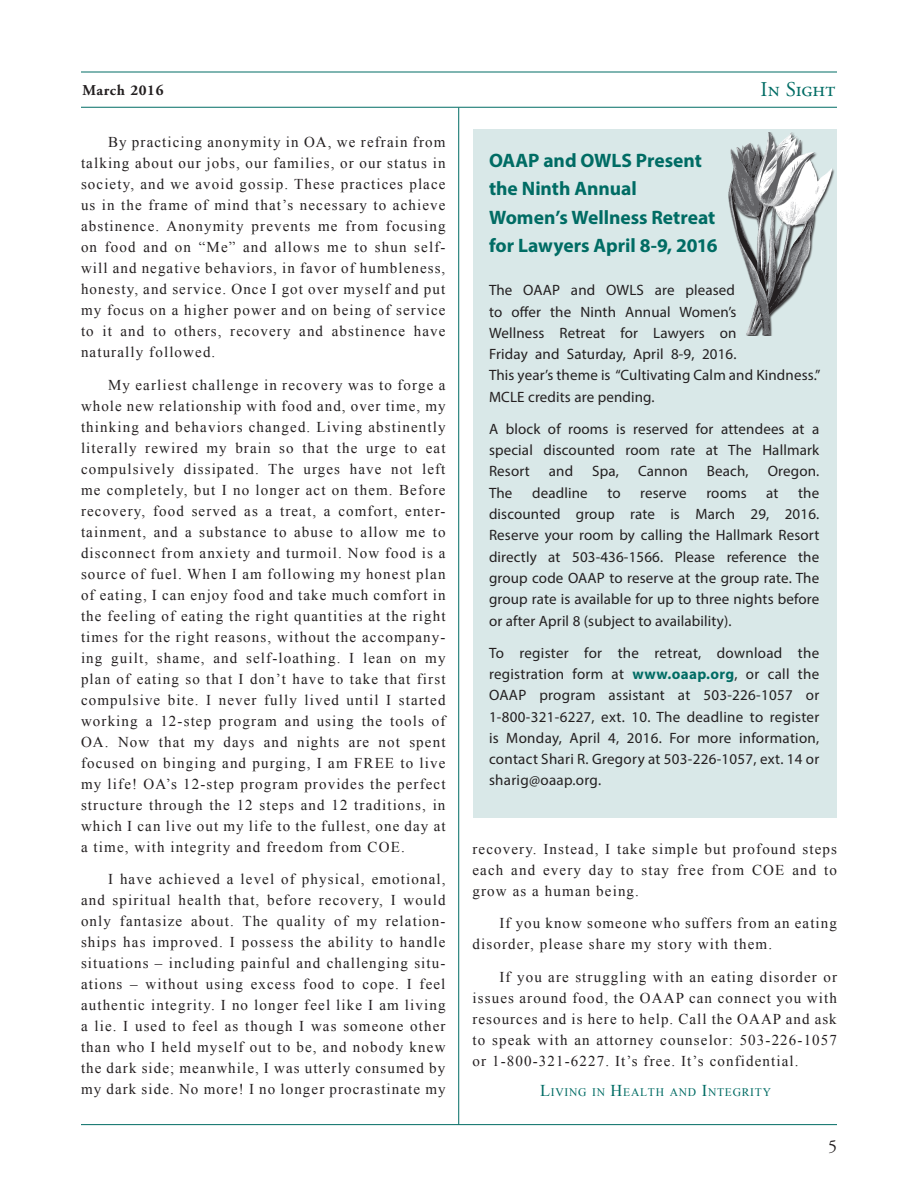
<style>
.page{position:relative;width:918px;height:1188px;background:#fff}
.page>*{position:absolute;margin:0;border:0;box-sizing:border-box;transform-origin:0 0}
.t1{font:21px "Adobe Garamond Pro";letter-spacing:-.005em;color:#006c64}
.BOX_headline{font:700 19.5px/28.5px "Myriad Pro";color:#006c64}
.t2{font:18px "Adobe Garamond Pro";color:#231f20}
.Body_Text{font:15px/21px "Times New Roman";letter-spacing:.075em;color:#231f20;text-align:justify}
.BOX_body{font:15px/21.3px "Myriad Pro";letter-spacing:.01em;color:#231f20;text-align:justify}
.t3{font:700 15px "Adobe Garamond Pro";letter-spacing:.045em;color:#231f20}
.closing{font:11.55px "Times New Roman";letter-spacing:.065em;color:#006c64}
.s1{font-weight:700;color:#006c64}
.s2{font-size:16.5px}
</style>
<div class="page">
<hr style="left:81px;top:72px;width:756px;height:1px;background:#006c64">
<hr style="left:81px;top:1124px;width:756px;height:1px;background:#006c64">
<hr style="left:81px;top:107px;width:756px;height:1px;background:#006c64">
<hr style="left:458px;top:108px;width:1px;height:1016px;background:#006c64">
<div style="left:473px;top:129px;width:364px;height:689px;background:#d9e8e8"></div>
<img style="left:728px;top:132px;width:107px;height:203px">
<p class="t3" style="left:82px;top:81px;width:83px">March 2016</p>
<h1 class="t1" style="left:761px;top:77px;width:76px">In Sight</h1>
<p class="Body_Text" style="left:81px;top:131px;width:366px;text-indent:27px">By practicing anonymity in OA, we refrain from talking about our jobs, our families, or our status in society, and we avoid gossip. These practices place us in the frame of mind that’s necessary to achieve abstinence. Anonymity prevents me from focusing on food and on “Me” and allows me to shun self&shy;will and negative behaviors, in favor of humbleness, honesty, and service. Once I got over myself and put my focus on a higher power and on being of service to it and to others, recovery and abstinence have naturally followed.</p>
<p class="Body_Text" style="left:81px;top:374px;width:366px;text-indent:27px">My earliest challenge in recovery was to forge a whole new relationship with food and, over time, my thinking and behaviors changed. Living abstinently literally rewired my brain so that the urge to eat compulsively dissipated. The urges have not left me completely, but I no longer act on them. Before recovery, food served as a treat, a comfort, enter&shy;tainment, and a substance to abuse to allow me to disconnect from anxiety and turmoil. Now food is a source of fuel. When I am following my honest plan of eating, I can enjoy food and take much comfort in the feeling of eating the right quantities at the right times for the right reasons, without the accompany&shy;ing guilt, shame, and self-loathing. I lean on my plan of eating so that I don’t have to take that first compulsive bite. I never fully lived until I started working a 12-step program and using the tools of OA. Now that my days and nights are not spent focused on binging and purging, I am FREE to live my life! OA’s 12-step program provides the perfect structure through the 12 steps and 12 traditions, in which I can live out my life to the fullest, one day at a time, with integrity and freedom from COE.</p>
<p class="Body_Text" style="left:81px;top:868px;width:366px;text-indent:27px">I have achieved a level of physical, emotional, and spiritual health that, before recovery, I would only fantasize about. The quality of my relation&shy;ships has improved. I possess the ability to handle situations – including painful and challenging situ&shy;ations – without using excess food to cope. I feel authentic integrity. I no longer feel like I am living a lie. I used to feel as though I was someone other than who I held myself out to be, and nobody knew the dark side; meanwhile, I was utterly consumed by my dark side. No more! I no longer procrastinate my</p>
<p class="BOX_headline" style="left:489px;top:145px;width:230px">OAAP and OWLS Present the Ninth Annual<br>Women’s Wellness Retreat for Lawyers April 8-9, 2016</p>
<p class="BOX_body" style="left:489px;top:279px;width:333px;text-align:left">The OAAP and OWLS are pleased<br>to offer the Ninth Annual Women’s<br>Wellness Retreat for Lawyers on<br>Friday and Saturday, April 8-9, 2016.<br>This year’s theme is “Cultivating Calm and Kindness.” MCLE credits are pending.</p>
<p class="BOX_body" style="left:489px;top:418px;width:332px">A block of rooms is reserved for attendees at a special discounted room rate at The Hallmark Resort</p>
<p class="BOX_body" style="left:549px;top:461px;width:26px">and</p>
<p class="BOX_body" style="left:592px;top:461px;width:28px">Spa,</p>
<p class="BOX_body" style="left:638px;top:461px;width:51px">Cannon</p>
<p class="BOX_body" style="left:707px;top:461px;width:43px">Beach,</p>
<p class="BOX_body" style="left:768px;top:461px;width:53px">Oregon.</p>
<p class="BOX_body" style="left:489px;top:482px;width:25px">The</p>
<p class="BOX_body" style="left:532px;top:482px;width:57px">deadline</p>
<p class="BOX_body" style="left:607px;top:482px;width:15px">to</p>
<p class="BOX_body" style="left:640px;top:482px;width:48px">reserve</p>
<p class="BOX_body" style="left:706px;top:482px;width:42px">rooms</p>
<p class="BOX_body" style="left:766px;top:482px;width:14px">at</p>
<p class="BOX_body" style="left:489px;top:482px;width:332px;text-indent:309px">the discounted group rate is March 29, 2016.<br>Reserve your room by calling the Hallmark Resort directly at 503-436-1566. Please reference the group code OAAP to reserve at the group rate. The group rate is available for up to three nights before or after April 8 (subject to availability).</p>
<p class="BOX_body" style="left:489px;top:642px;width:332px">To register for the retreat, download the registration form at <span class="s1">www.oaap.org</span>, or call the OAAP program assistant at 503-226-1057 or 1-800-321-6227, ext. 10. The deadline to register is Monday, April 4, 2016. For more information, contact Shari R. Gregory at 503-226-1057, ext. 14 or sharig@oaap.org.</p>
<p class="Body_Text" style="left:472px;top:838px;width:366px">recovery. Instead, I take simple but profound steps each and every day to stay free from COE and to grow as a human being.</p>
<p class="Body_Text" style="left:472px;top:913px;width:366px;text-indent:27px">If you know someone who suffers from an eating disorder, please share my story with them.</p>
<p class="Body_Text" style="left:472px;top:966px;width:366px;text-indent:27px">If you are struggling with an eating disorder or issues around food, the OAAP can connect you with resources and is here to help. Call the OAAP and ask to speak with an attorney counselor: 503-226-1057 or 1-800-321-6227. It’s free. It’s confidential.</p>
<p class="closing" style="left:540px;top:1084px;width:233px"><span class="s2">L</span>IVING IN <span class="s2">H</span>EALTH AND <span class="s2">I</span>NTEGRITY</p>
<p class="t2" style="left:828px;top:1135px;width:10px">5</p>
</div>
